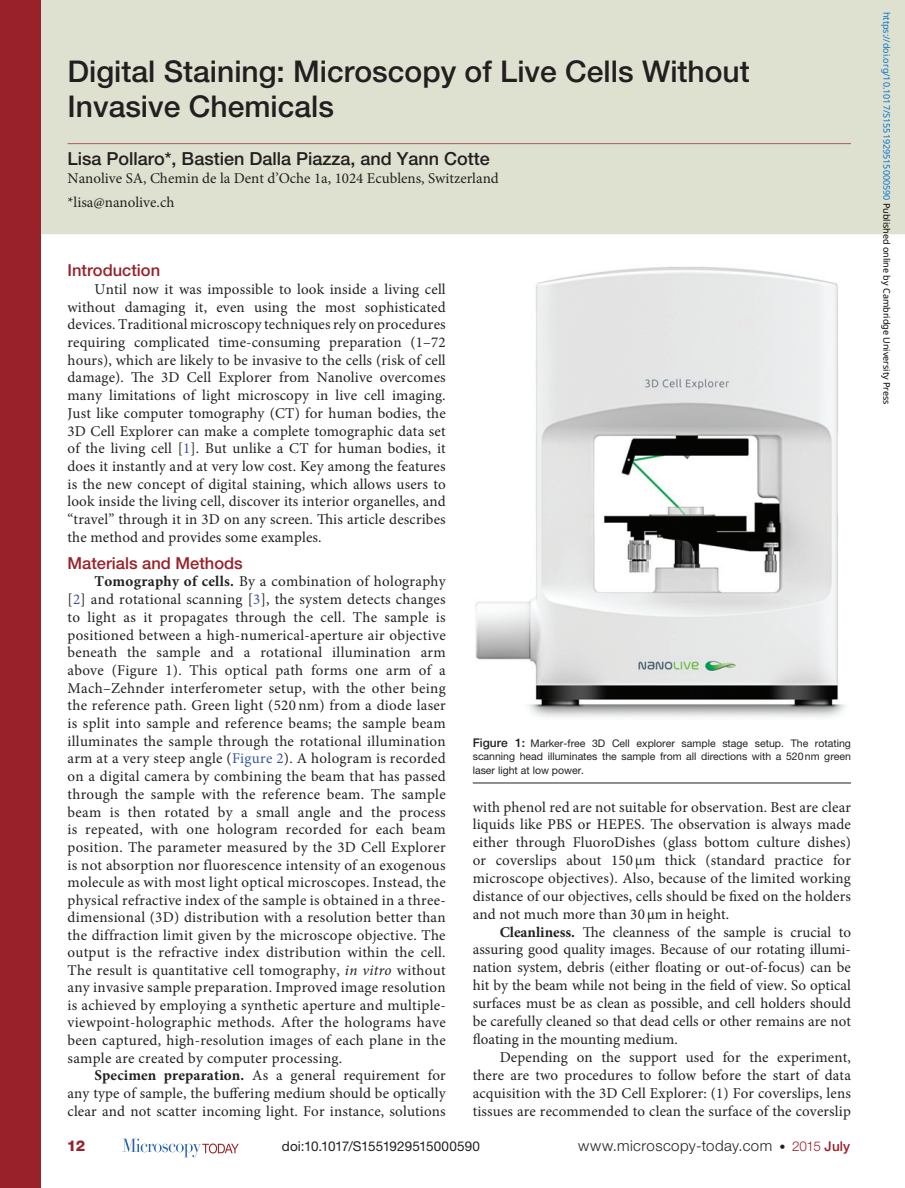
<style>
.page{position:relative;width:905px;height:1188px;background:#fff}
.page>*{position:absolute;margin:0;border:0;box-sizing:border-box;transform-origin:0 0}
.pAtl{font:500 30px/34.5px "Helvetica Neue LT Std";color:#231f20}
.pAu{font:500 18px "Helvetica Neue LT Std";color:#231f20}
.pSec1ttl{font:500 16.5px "Helvetica Neue LT Std";color:#98212a}
.pFirstpara{font:15px/17.7px "Minion Pro";letter-spacing:.01em;color:#231f20;text-align:justify}
.pPara{font:15px/18px "Minion Pro";letter-spacing:.01em;color:#231f20;text-align:justify}
.pAffiliation{font:15px "Minion Pro";color:#231f20}
.t1{font:300 15px "Helvetica Neue LT Std";letter-spacing:.03em;color:#231f20}
.pCorresp{font:15px "Minion Pro";color:#231f20}
.t2{font:800 15px "Helvetica Neue LT Std";color:#98212a}
.t3{font:13.5px "Helvetica Neue LT Std";color:#231f20}
.pFigureCaption{font:10.5px/13.5px "Helvetica Neue LT Std";color:#231f20;text-align:justify}
.t4{font:9px "Noto Sans";color:#0172cf}
.s1{color:#3a53a3}
.s2{font-weight:700}
.s3{font-style:italic}
.s4{font-weight:500;font-size:12px}
.s5{font-size:12px}
.s6{font-size:13.5px;color:#98212a}
.s7{font-weight:500;font-size:13.5px;color:#98212a}
.s8{color:#000}
</style>
<div class="page">
<svg style="left:122px;top:1139px;width:117px;height:18px"></svg>
<div style="left:0;top:0;width:904px;height:174px;background:#dfe1d0"></div>
<div style="left:0;top:174px;width:904px;height:60px;background:#dfe1d0"></div>
<div style="left:0;top:0;width:41px;height:1188px;background:#98212a"></div>
<img style="left:475px;top:266px;width:370px;height:452px">
<hr style="left:472px;top:783px;width:378px;height:1px;background:#231f20">
<p class="pAtl" style="left:68px;top:54px;width:683px">Digital Staining: Microscopy of Live Cells Without<br>Invasive Chemicals</p>
<p class="pAu" style="left:68px;top:148px;width:424px">Lisa Pollaro*, Bastien Dalla Piazza, and Yann Cotte</p>
<p class="pAffiliation" style="left:68px;top:168px;width:433px">Nanolive SA, Chemin de la Dent d’Oche 1a, 1024 Ecublens, Switzerland</p>
<p class="pCorresp" style="left:68px;top:192px;width:108px">*lisa@nanolive.ch</p>
<p class="pSec1ttl" style="left:68px;top:261px;width:94px">Introduction</p>
<p class="pFirstpara" style="left:68px;top:280px;width:380px;text-indent:27px">Until now it was impossible to look inside a living cell without damaging it, even using the most sophisticated devices. Traditional microscopy techniques rely on procedures requiring complicated time-consuming preparation (1–72 hours), which are likely to be invasive to the cells (risk of cell damage). The 3D Cell Explorer from Nanolive overcomes many limitations of light microscopy in live cell imaging.<br>Just like computer tomography (CT) for human bodies, the 3D Cell Explorer can make a complete tomographic data set of the living cell [<span class="s1">1</span>]. But unlike a CT for human bodies, it does it instantly and at very low cost. Key among the features is the new concept of digital staining, which allows users to look inside the living cell, discover its interior organelles, and “travel” through it in 3D on any screen. This article describes the method and provides some examples.</p>
<p class="pSec1ttl" style="left:68px;top:553px;width:177px">Materials and Methods</p>
<p class="pFirstpara" style="left:68px;top:573px;width:380px;text-indent:27px"><span class="s2">Tomography of cells.</span> By a combination of holography [<span class="s1">2</span>] and rotational scanning [<span class="s1">3</span>], the system detects changes to light as it propagates through the cell. The sample is positioned between a high-numerical-aperture air objective beneath the sample and a rotational illumination arm above (Figure 1). This optical path forms one arm of a Mach–Zehnder interferometer setup, with the other being the reference path. Green light (520 nm) from a diode laser is split into sample and reference beams; the sample beam illuminates the sample through the rotational illumination arm at a very steep angle (<span class="s1">Figure 2</span>). A hologram is recorded on a digital camera by combining the beam that has passed through the sample with the reference beam. The sample beam is then rotated by a small angle and the process is repeated, with one hologram recorded for each beam position. The parameter measured by the 3D Cell Explorer is not absorption nor fluorescence intensity of an exogenous molecule as with most light optical microscopes. Instead, the physical refractive index of the sample is obtained in a three&shy;dimensional (3D) distribution with a resolution better than the diffraction limit given by the microscope objective. The output is the refractive index distribution within the cell.<br>The result is quantitative cell tomography, <span class="s3">in vitro</span> without any invasive sample preparation. Improved image resolution is achieved by employing a synthetic aperture and multiple&shy;viewpoint-holographic methods. After the holograms have been captured, high-resolution images of each plane in the sample are created by computer processing.</p>
<p class="pFirstpara" style="left:68px;top:1067px;width:380px;text-indent:27px"><span class="s2">Specimen preparation.</span> As a general requirement for any type of sample, the buffering medium should be optically clear and not scatter incoming light. For instance, solutions</p>
<p class="pFigureCaption" style="left:472px;top:736px;width:380px"><span class="s4">Figure 1:</span> Marker-free 3D Cell explorer sample stage setup. The rotating scanning head illuminates the sample from all directions with a 520nm green laser light at low power.</p>
<p class="pFirstpara" style="left:472px;top:798px;width:380px">with phenol red are not suitable for observation. Best are clear liquids like PBS or HEPES. The observation is always made either through FluoroDishes (glass bottom culture dishes) or coverslips about 150 µm thick (standard practice for microscope objectives). Also, because of the limited working distance of our objectives, cells should be fixed on the holders and not much more than 30 µm in height.</p>
<p class="pFirstpara" style="left:472px;top:923px;width:380px;text-indent:27px"><span class="s2">Cleanliness.</span> The cleanness of the sample is crucial to assuring good quality images. Because of our rotating illumi&shy;nation system, debris (either floating or out-of-focus) can be hit by the beam while not being in the field of view. So optical surfaces must be as clean as possible, and cell holders should be carefully cleaned so that dead cells or other remains are not floating in the mounting medium.</p>
<p class="pPara" style="left:472px;top:1048px;width:380px;text-indent:27px">Depending on the support used for the experiment, there are two procedures to follow before the start of data acquisition with the 3D Cell Explorer: (1) For coverslips, lens tissues are recommended to clean the surface of the coverslip</p>
<p class="t2" style="left:67px;top:1137px;width:20px">12</p>
<p class="t3" style="left:282px;top:1138px;width:199px">doi:10.1017/S1551929515000590</p>
<p class="t1" style="left:578px;top:1136px;width:274px">www.microscopy-today.com <span class="s5">•</span> <span class="s6">2015</span> <span class="s7">July</span></p>
<p class="t4" style="left:893px;top:12px;width:394px;rotate:90deg">https://doi.org/10.1017/S1551929515000590 <span class="s8">Published online by Cambridge University Press</span></p>
</div>
